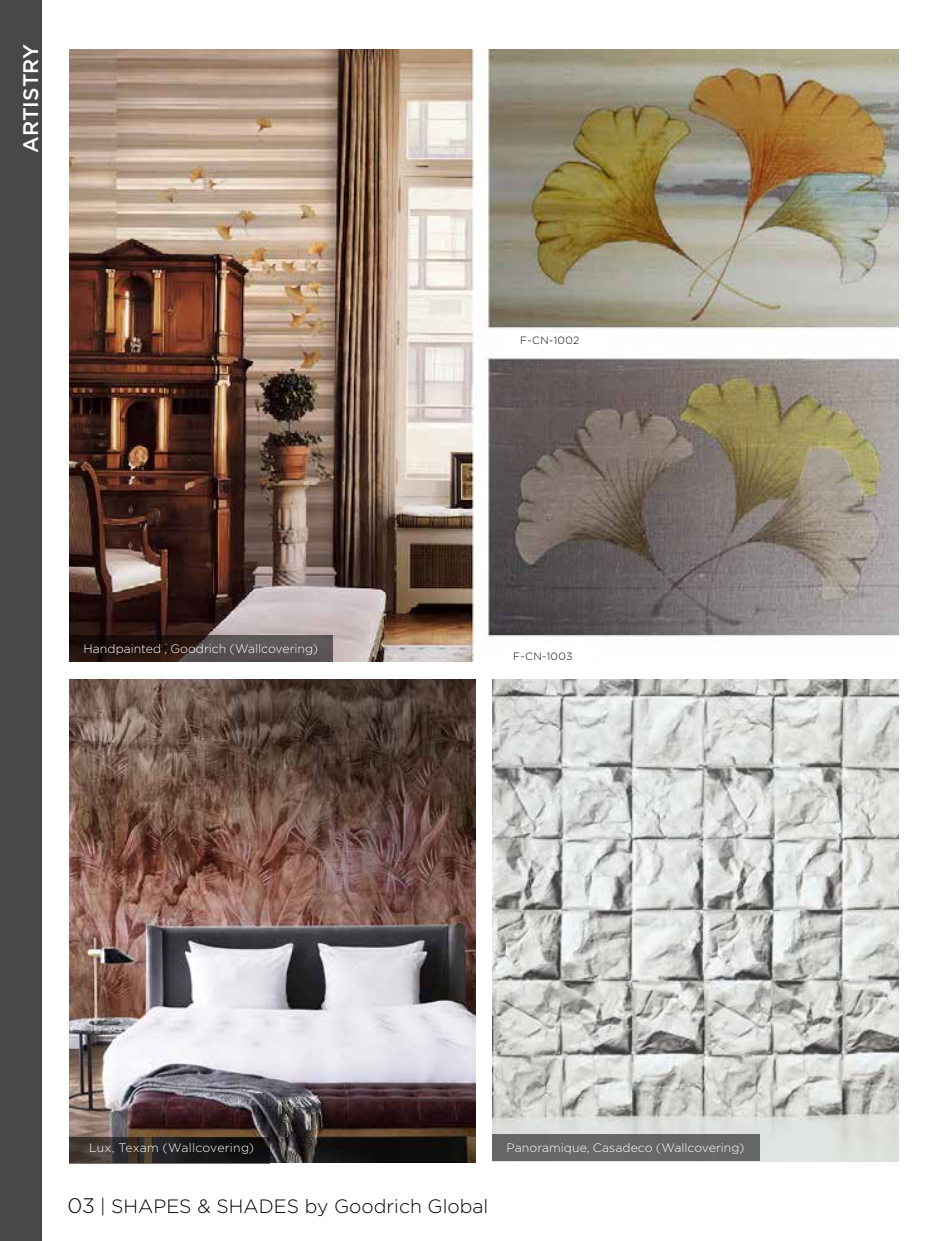
<style>
.page{position:relative;width:943px;height:1241px;background:#fff}
.page>*{position:absolute;margin:0;border:0;box-sizing:border-box;transform-origin:0 0}
.t1{font:500 21px "Gotham";color:#fff}
.t2{font:300 19.25px "Gotham";color:#000}
.t3{font:300 12.25px "Gotham";color:#fff}
.t4{font:300 10.5px "Gotham";letter-spacing:.04em;color:#000}
.s1{font-size:21px}
</style>
<div class="page">
<div style="left:0;top:0;width:42px;height:1240px;background:#48484a"></div>
<img style="left:69px;top:679px;width:407px;height:483px">
<img style="left:492px;top:679px;width:406px;height:482px">
<svg style="left:70px;top:1136px;width:200px;height:27px;background:#2b2624"></svg>
<img style="left:69px;top:50px;width:404px;height:611px">
<img style="left:486px;top:50px;width:412px;height:587px">
<svg style="left:69px;top:635px;width:264px;height:26px;background:#3f3432"></svg>
<div style="left:492px;top:1134px;width:267px;height:26px;background:#666868"></div>
<div style="left:505px;top:332px;width:88px;height:16px;background:#fff"></div>
<div style="left:520px;top:336px;width:88px;height:15px;background:#fff"></div>
<h1 class="t1" style="left:21px;top:153px;width:110px;rotate:-90deg">ARTISTRY</h1>
<p class="t3" style="left:83px;top:642px;width:236px">Handpainted , Goodrich (Wallcovering)</p>
<p class="t4" style="left:520px;top:336px;width:61px">F-CN-1002</p>
<p class="t4" style="left:513px;top:651px;width:61px">F-CN-1003</p>
<p class="t3" style="left:89px;top:1142px;width:166px">Lux, Texam (Wallcovering)</p>
<h2 class="t2" style="left:67px;top:1197px;width:422px"><span class="s1">03</span> | SHAPES &amp; SHADES by Goodrich Global</h2>
<p class="t3" style="left:506px;top:1141px;width:239px">Panoramique, Casadeco (Wallcovering)</p>
</div>
